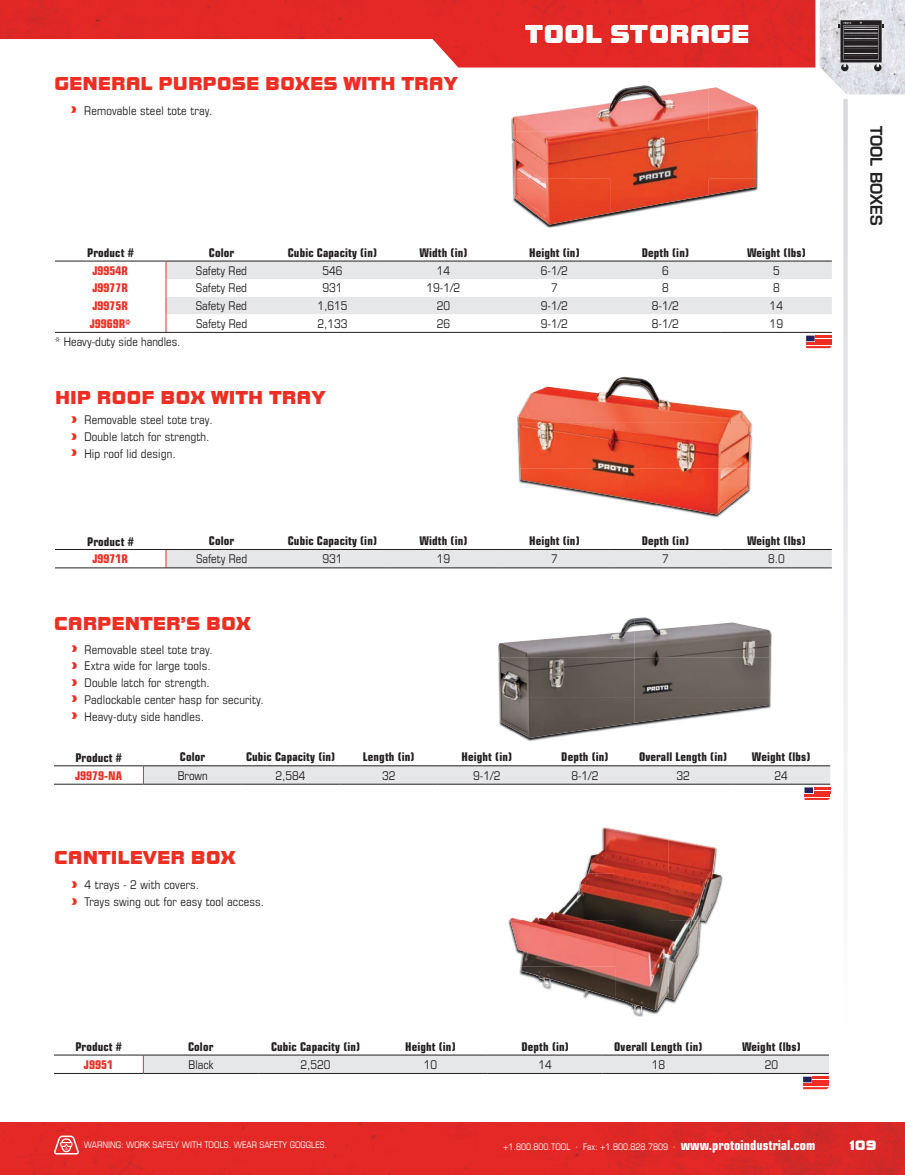
<style>
.page{position:relative;width:905px;height:1175px;background:#fff}
.page>*{position:absolute;margin:0;border:0;box-sizing:border-box;transform-origin:0 0}
.t1{font:27px "Bolt EF";color:#fff}
.t2{font:19.5px "Bolt EF";color:#ee2e22}
.t3{font:600 15.75px "Eurostile LT Std";color:#231f20}
.t4{font:14.25px "Bolt EF";color:#fff}
.t5{font:condensed 12px/16.8px "Eurostile LT Std";letter-spacing:.01em;color:#231f20}
.t6{font:700 condensed 12px "Eurostile LT Std";letter-spacing:.01em;color:#231f20}
.t7{font:700 condensed 12px "Eurostile LT Std";color:#ee2e22}
.t8{font:condensed 9px "Eurostile LT Std";color:#fff}
.s1{font-weight:700;font-size:13.5px}
</style>
<div class="page">
<img style="left:0;top:1122px;width:904px;height:52px">
<img style="left:0;top:0;width:815px;height:68px">
<svg style="left:843px;top:99px;width:4px;height:714px;fill:#e8e9ea"></svg>
<svg style="left:54px;top:1134px;width:26px;height:21px"></svg>
<svg style="left:820px;top:0;width:84px;height:94px;background:#bbbbc0"></svg>
<hr style="left:55px;top:261px;width:111px;height:1px;background:#231f20">
<hr style="left:55px;top:332px;width:111px;height:1px;background:#231f20">
<svg style="left:166px;top:261px;width:665px;height:87px"></svg>
<hr style="left:815px;top:335px;width:16px;height:3px;background:#ee2e22">
<div style="left:166px;top:550px;width:665px;height:17px;background:#e6e7e9"></div>
<hr style="left:55px;top:567px;width:111px;height:1px;background:#231f20">
<hr style="left:166px;top:567px;width:111px;height:1px;background:#231f20">
<hr style="left:277px;top:567px;width:111px;height:1px;background:#231f20">
<hr style="left:388px;top:567px;width:111px;height:1px;background:#231f20">
<hr style="left:499px;top:567px;width:111px;height:1px;background:#231f20">
<hr style="left:610px;top:567px;width:110px;height:1px;background:#231f20">
<hr style="left:720px;top:567px;width:111px;height:1px;background:#231f20">
<hr style="left:55px;top:549px;width:111px;height:1px;background:#231f20">
<hr style="left:166px;top:549px;width:111px;height:1px;background:#231f20">
<hr style="left:277px;top:549px;width:111px;height:1px;background:#231f20">
<hr style="left:388px;top:549px;width:111px;height:1px;background:#231f20">
<hr style="left:499px;top:549px;width:111px;height:1px;background:#231f20">
<hr style="left:610px;top:549px;width:110px;height:1px;background:#231f20">
<hr style="left:720px;top:549px;width:111px;height:1px;background:#231f20">
<hr style="left:54px;top:784px;width:89px;height:1px;background:#231f20">
<hr style="left:54px;top:765px;width:89px;height:1px;background:#231f20">
<svg style="left:143px;top:765px;width:687px;height:35px"></svg>
<hr style="left:54px;top:1073px;width:89px;height:1px;background:#231f20">
<hr style="left:54px;top:1054px;width:89px;height:1px;background:#231f20">
<hr style="left:143px;top:1054px;width:115px;height:1px;background:#231f20">
<hr style="left:258px;top:1054px;width:115px;height:1px;background:#231f20">
<hr style="left:373px;top:1054px;width:115px;height:1px;background:#231f20">
<hr style="left:488px;top:1054px;width:114px;height:1px;background:#231f20">
<hr style="left:602px;top:1054px;width:112px;height:1px;background:#231f20">
<hr style="left:714px;top:1054px;width:114px;height:1px;background:#231f20">
<svg style="left:143px;top:1055px;width:685px;height:34px"></svg>
<img style="left:511px;top:107px;width:247px;height:121px">
<img style="left:512px;top:103px;width:98px;height:75px">
<img style="left:610px;top:85px;width:98px;height:128px">
<img style="left:708px;top:87px;width:49px;height:108px">
<img style="left:514px;top:178px;width:96px;height:47px">
<img style="left:517px;top:416px;width:235px;height:101px">
<img style="left:518px;top:377px;width:140px;height:92px">
<img style="left:658px;top:397px;width:93px;height:72px">
<img style="left:520px;top:468px;width:138px;height:36px">
<img style="left:658px;top:468px;width:91px;height:46px">
<img style="left:498px;top:631px;width:273px;height:110px">
<img style="left:499px;top:617px;width:271px;height:81px">
<img style="left:500px;top:697px;width:134px;height:41px">
<img style="left:634px;top:697px;width:135px;height:25px">
<img style="left:508px;top:838px;width:215px;height:178px">
<img style="left:586px;top:827px;width:82px;height:46px">
<img style="left:668px;top:839px;width:53px;height:81px">
<img style="left:510px;top:873px;width:105px;height:93px">
<img style="left:615px;top:873px;width:53px;height:140px">
<img style="left:668px;top:920px;width:38px;height:79px">
<img style="left:521px;top:966px;width:95px;height:32px">
<h2 class="t2" style="left:54px;top:73px;width:405px">GENERAL PURPOSE BOXES WITH TRAY</h2>
<p class="t5" style="left:84px;top:102px;width:130px">Removable steel tote tray.</p>
<h1 class="t1" style="left:525px;top:19px;width:226px">TOOL STORAGE</h1>
<p class="t6" style="left:87px;top:246px;width:48px">Product #</p>
<p class="t6" style="left:209px;top:245px;width:27px">Color</p>
<p class="t6" style="left:288px;top:245px;width:91px">Cubic Capacity (in)</p>
<p class="t6" style="left:419px;top:245px;width:49px">Width (in)</p>
<p class="t6" style="left:529px;top:245px;width:52px">Height (in)</p>
<p class="t6" style="left:641px;top:245px;width:49px">Depth (in)</p>
<p class="t6" style="left:747px;top:245px;width:60px">Weight (lbs)</p>
<p class="t7" style="left:92px;top:263px;width:37px">J9954R</p>
<p class="t5" style="left:196px;top:262px;width:53px">Safety Red</p>
<p class="t5" style="left:322px;top:262px;width:22px">546</p>
<p class="t5" style="left:437px;top:262px;width:15px">14</p>
<p class="t5" style="left:541px;top:262px;width:29px">6-1/2</p>
<p class="t5" style="left:662px;top:262px;width:8px">6</p>
<p class="t5" style="left:773px;top:262px;width:8px">5</p>
<p class="t7" style="left:92px;top:281px;width:37px">J9977R</p>
<p class="t5" style="left:196px;top:279px;width:53px">Safety Red</p>
<p class="t5" style="left:322px;top:279px;width:22px">931</p>
<p class="t5" style="left:426px;top:279px;width:35px">19-1/2</p>
<p class="t5" style="left:551px;top:279px;width:8px">7</p>
<p class="t5" style="left:662px;top:279px;width:8px">8</p>
<p class="t5" style="left:773px;top:279px;width:8px">8</p>
<p class="t7" style="left:92px;top:298px;width:37px">J9975R</p>
<p class="t5" style="left:196px;top:297px;width:53px">Safety Red</p>
<p class="t5" style="left:317px;top:297px;width:32px">1,615</p>
<p class="t5" style="left:436px;top:297px;width:15px">20</p>
<p class="t5" style="left:541px;top:297px;width:29px">9-1/2</p>
<p class="t5" style="left:651px;top:297px;width:29px">8-1/2</p>
<p class="t5" style="left:769px;top:297px;width:15px">14</p>
<p class="t7" style="left:90px;top:316px;width:43px">J9969R *</p>
<p class="t5" style="left:196px;top:315px;width:53px">Safety Red</p>
<p class="t5" style="left:317px;top:315px;width:32px">2,133</p>
<p class="t5" style="left:436px;top:315px;width:15px">26</p>
<p class="t5" style="left:541px;top:315px;width:29px">9-1/2</p>
<p class="t5" style="left:651px;top:315px;width:29px">8-1/2</p>
<p class="t5" style="left:769px;top:315px;width:15px">19</p>
<p class="t5" style="left:55px;top:333px;width:127px">* Heavy-duty side handles.</p>
<h2 class="t2" style="left:55px;top:386px;width:272px">HIP ROOF BOX WITH TRAY</h2>
<p class="t5" style="left:84px;top:411px;width:130px">Removable steel tote tray.<br>Double latch for strength.<br>Hip roof lid design.</p>
<p class="t6" style="left:87px;top:534px;width:48px">Product #</p>
<p class="t6" style="left:209px;top:533px;width:27px">Color</p>
<p class="t6" style="left:288px;top:533px;width:91px">Cubic Capacity (in)</p>
<p class="t6" style="left:419px;top:533px;width:49px">Width (in)</p>
<p class="t6" style="left:529px;top:533px;width:52px">Height (in)</p>
<p class="t6" style="left:641px;top:533px;width:49px">Depth (in)</p>
<p class="t6" style="left:747px;top:533px;width:60px">Weight (lbs)</p>
<p class="t7" style="left:92px;top:551px;width:37px">J9971R</p>
<p class="t5" style="left:196px;top:550px;width:53px">Safety Red</p>
<p class="t5" style="left:322px;top:550px;width:22px">931</p>
<p class="t5" style="left:437px;top:550px;width:15px">19</p>
<p class="t5" style="left:551px;top:550px;width:8px">7</p>
<p class="t5" style="left:662px;top:550px;width:8px">7</p>
<p class="t5" style="left:768px;top:550px;width:18px">8.0</p>
<h2 class="t2" style="left:54px;top:613px;width:198px">CARPENTER’S BOX</h2>
<p class="t5" style="left:85px;top:640px;width:181px">Removable steel tote tray.<br>Extra wide for large tools.<br>Double latch for strength.<br>Padlockable center hasp for security.<br>Heavy-duty side handles.</p>
<p class="t6" style="left:75px;top:750px;width:48px">Product #</p>
<p class="t6" style="left:180px;top:750px;width:27px">Color</p>
<p class="t6" style="left:246px;top:750px;width:91px">Cubic Capacity (in)</p>
<p class="t6" style="left:363px;top:750px;width:53px">Length (in)</p>
<p class="t6" style="left:461px;top:750px;width:52px">Height (in)</p>
<p class="t6" style="left:561px;top:750px;width:49px">Depth (in)</p>
<p class="t6" style="left:639px;top:750px;width:90px">Overall Length (in)</p>
<p class="t6" style="left:751px;top:750px;width:60px">Weight (lbs)</p>
<p class="t7" style="left:75px;top:768px;width:48px">J9979-NA</p>
<p class="t5" style="left:178px;top:766px;width:32px">Brown</p>
<p class="t5" style="left:275px;top:766px;width:32px">2,584</p>
<p class="t5" style="left:382px;top:766px;width:15px">32</p>
<p class="t5" style="left:473px;top:766px;width:29px">9-1/2</p>
<p class="t5" style="left:571px;top:766px;width:29px">8-1/2</p>
<p class="t5" style="left:676px;top:766px;width:15px">32</p>
<p class="t5" style="left:774px;top:766px;width:15px">24</p>
<h2 class="t2" style="left:54px;top:846px;width:183px">CANTILEVER BOX</h2>
<p class="t5" style="left:85px;top:876px;width:181px">4 trays - 2 with covers.<br>Trays swing out for easy tool access.</p>
<p class="t6" style="left:75px;top:1039px;width:48px">Product #</p>
<p class="t6" style="left:188px;top:1039px;width:27px">Color</p>
<p class="t6" style="left:271px;top:1039px;width:91px">Cubic Capacity (in)</p>
<p class="t6" style="left:405px;top:1039px;width:52px">Height (in)</p>
<p class="t6" style="left:521px;top:1039px;width:49px">Depth (in)</p>
<p class="t6" style="left:614px;top:1039px;width:90px">Overall Length (in)</p>
<p class="t6" style="left:742px;top:1039px;width:60px">Weight (lbs)</p>
<p class="t7" style="left:84px;top:1057px;width:31px">J9951</p>
<p class="t5" style="left:188px;top:1055px;width:26px">Black</p>
<p class="t5" style="left:300px;top:1055px;width:32px">2,520</p>
<p class="t5" style="left:424px;top:1055px;width:15px">10</p>
<p class="t5" style="left:538px;top:1055px;width:15px">14</p>
<p class="t5" style="left:651px;top:1055px;width:15px">18</p>
<p class="t5" style="left:764px;top:1055px;width:15px">20</p>
<h3 class="t3" style="left:886px;top:126px;width:102px;rotate:90deg">TOOL BOXES</h3>
<p class="t8" style="left:84px;top:1139px;width:245px">WARNING: WORK SAFELY WITH TOOLS. WEAR SAFETY GOGGLES.</p>
<p class="t8" style="left:503px;top:1141px;width:314px">+1.800.800.TOOL · Fax: +1.800.828.7809 · <span class="s1">www.protoindustrial.com</span></p>
<p class="t4" style="left:849px;top:1137px;width:29px">109</p>
</div>
